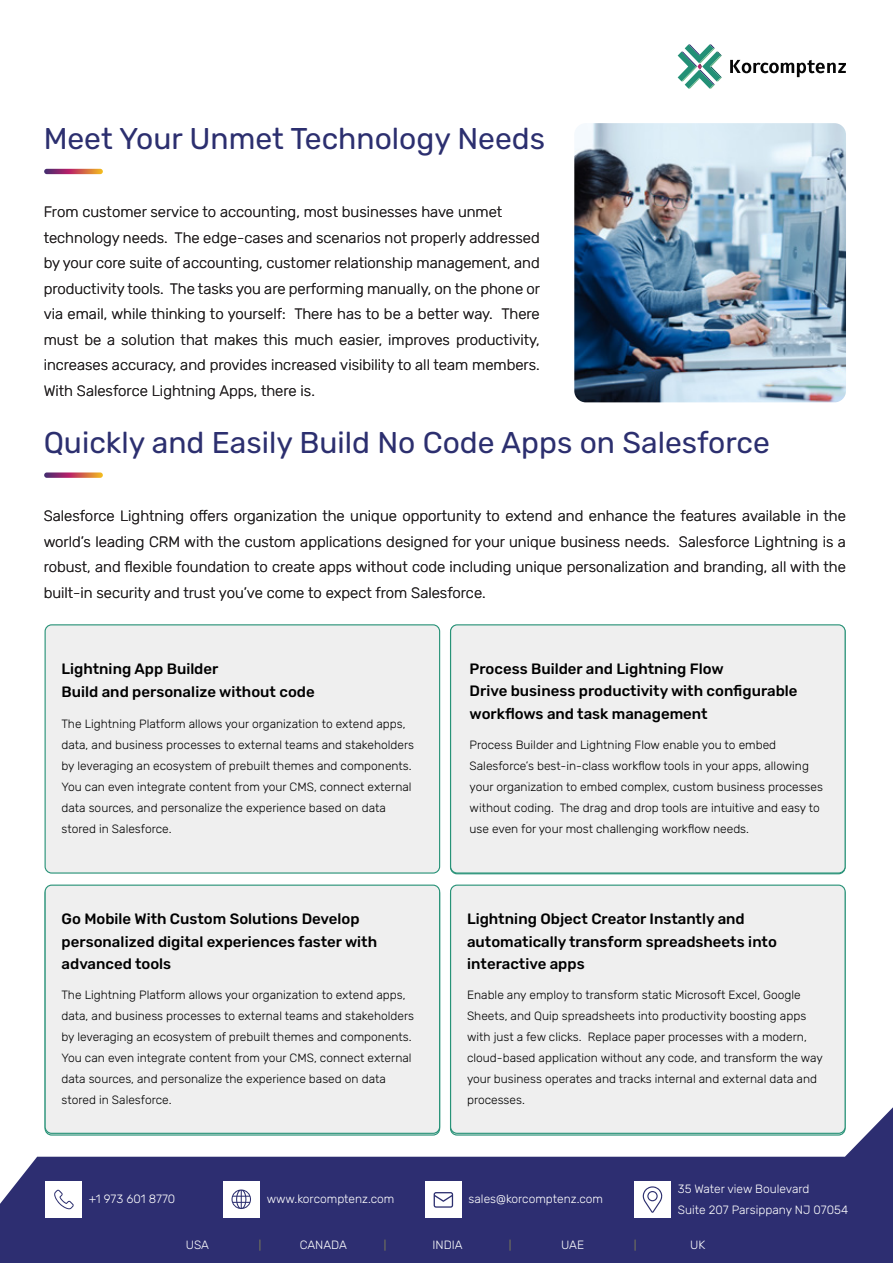
<style>
.page{position:relative;width:893px;height:1263px;background:#fff}
.page>*{position:absolute;margin:0;border:0;box-sizing:border-box;transform-origin:0 0}
.t1{font:30px "Rubik";color:#2c2f6f}
.t2{font:300 15px/25.5px "Rubik";color:#231f20}
.t3{font:300 15px/25.5px "Rubik";color:#3d3d3d;text-align:justify}
.t4{font:500 15px/22.5px "Rubik";color:#000}
.t5{font:300 12px/21px "Rubik";color:#000}
.t6{font:300 12px/21px "Rubik";color:#fff}
</style>
<div class="page">
<svg style="left:0;top:1107px;width:893px;height:156px;fill:#2d2e71"></svg>
<div style="left:45px;top:1181px;width:37px;height:36px;background:#fff"></div>
<svg style="left:54px;top:1189px;width:20px;height:20px"></svg>
<div style="left:223px;top:1181px;width:36px;height:36px;background:#fff"></div>
<svg style="left:231px;top:1189px;width:20px;height:20px"></svg>
<div style="left:425px;top:1182px;width:36px;height:36px;background:#fff"></div>
<svg style="left:434px;top:1192px;width:19px;height:16px"></svg>
<div style="left:634px;top:1181px;width:37px;height:37px;background:#fff"></div>
<svg style="left:643px;top:1186px;width:19px;height:27px"></svg>
<svg style="left:259px;top:1240px;width:2px;height:10px"></svg>
<svg style="left:384px;top:1240px;width:2px;height:10px"></svg>
<svg style="left:509px;top:1240px;width:2px;height:10px"></svg>
<svg style="left:634px;top:1240px;width:2px;height:10px"></svg>
<svg style="left:678px;top:44px;width:44px;height:45px"></svg>
<svg style="left:730px;top:60px;width:116px;height:17px"></svg>
<svg style="left:44px;top:169px;width:59px;height:5px"></svg>
<svg style="left:44px;top:472px;width:59px;height:6px"></svg>
<div style="left:451px;top:885px;width:394px;height:248px;background:#efefef;border-radius:7px"></div>
<div style="left:450px;top:884px;width:396px;height:250px;border:1px solid #259176;border-radius:7px"></div>
<div style="left:451px;top:625px;width:394px;height:248px;background:#efefef;border-radius:7px"></div>
<div style="left:450px;top:624px;width:396px;height:249px;border:1px solid #259176;border-radius:7px"></div>
<div style="left:45px;top:885px;width:395px;height:248px;background:#efefef;border-radius:7px"></div>
<div style="left:45px;top:884px;width:395px;height:250px;border:1px solid #259176;border-radius:7px"></div>
<div style="left:45px;top:625px;width:395px;height:248px;background:#efefef;border-radius:7px"></div>
<div style="left:45px;top:624px;width:395px;height:249px;border:1px solid #259176;border-radius:7px"></div>
<img style="left:574px;top:123px;width:272px;height:279px">
<h1 class="t1" style="left:44px;top:122px;width:503px">Meet Your Unmet Technology Needs</h1>
<p class="t2" style="left:44px;top:200px;width:498px">From customer service to accounting, most businesses have unmet technology needs. The edge-cases and scenarios not properly addressed by your core suite of accounting, customer relationship management, and productivity tools. The tasks you are performing manually, on the phone or via email, while thinking to yourself: There has to be a better way. There must be a solution that makes this much easier, improves productivity, increases accuracy, and provides increased visibility to all team members.<br>With Salesforce Lightning Apps, there is.</p>
<h1 class="t1" style="left:44px;top:426px;width:728px">Quickly and Easily Build No Code Apps on Salesforce</h1>
<p class="t3" style="left:44px;top:503px;width:804px">Salesforce Lightning offers organization the unique opportunity to extend and enhance the features available in the world’s leading CRM with the custom applications designed for your unique business needs. Salesforce Lightning is a robust, and flexible foundation to create apps without code including unique personalization and branding, all with the built-in security and trust you’ve come to expect from Salesforce.</p>
<p class="t4" style="left:62px;top:658px;width:255px">Lightning App Builder<br>Build and personalize without code</p>
<p class="t5" style="left:62px;top:714px;width:354px">The Lightning Platform allows your organization to extend apps, data, and business processes to external teams and stakeholders by leveraging an ecosystem of prebuilt themes and components.<br>You can even integrate content from your CMS, connect external data sources, and personalize the experience based on data stored in Salesforce.</p>
<p class="t4" style="left:62px;top:908px;width:317px">Go Mobile With Custom Solutions Develop personalized digital experiences faster with advanced tools</p>
<p class="t5" style="left:62px;top:985px;width:354px">The Lightning Platform allows your organization to extend apps, data, and business processes to external teams and stakeholders by leveraging an ecosystem of prebuilt themes and components.<br>You can even integrate content from your CMS, connect external data sources, and personalize the experience based on data stored in Salesforce.</p>
<p class="t4" style="left:470px;top:658px;width:329px">Process Builder and Lightning Flow<br>Drive business productivity with configurable workflows and task management</p>
<p class="t5" style="left:470px;top:734px;width:355px">Process Builder and Lightning Flow enable you to embed Salesforce’s best-in-class workflow tools in your apps, allowing your organization to embed complex, custom business processes without coding. The drag and drop tools are intuitive and easy to use even for your most challenging workflow needs.</p>
<p class="t4" style="left:467px;top:908px;width:311px">Lightning Object Creator Instantly and automatically transform spreadsheets into interactive apps</p>
<p class="t5" style="left:467px;top:985px;width:357px">Enable any employ to transform static Microsoft Excel, Google Sheets, and Quip spreadsheets into productivity boosting apps with just a few clicks. Replace paper processes with a modern, cloud-based application without any code, and transform the way your business operates and tracks internal and external data and processes.</p>
<p class="t6" style="left:89px;top:1188px;width:88px">+1 973 601 8770</p>
<p class="t6" style="left:267px;top:1188px;width:129px">www.korcomptenz.com</p>
<p class="t6" style="left:469px;top:1189px;width:136px">sales@korcomptenz.com</p>
<p class="t6" style="left:678px;top:1178px;width:172px">35 Water view Boulevard<br>Suite 207 Parsippany NJ 07054</p>
<p class="t6" style="left:186px;top:1234px;width:25px">USA</p>
<p class="t6" style="left:300px;top:1234px;width:49px">CANADA</p>
<p class="t6" style="left:433px;top:1234px;width:32px">INDIA</p>
<p class="t6" style="left:561px;top:1234px;width:25px">UAE</p>
<p class="t6" style="left:690px;top:1234px;width:17px">UK</p>
</div>
